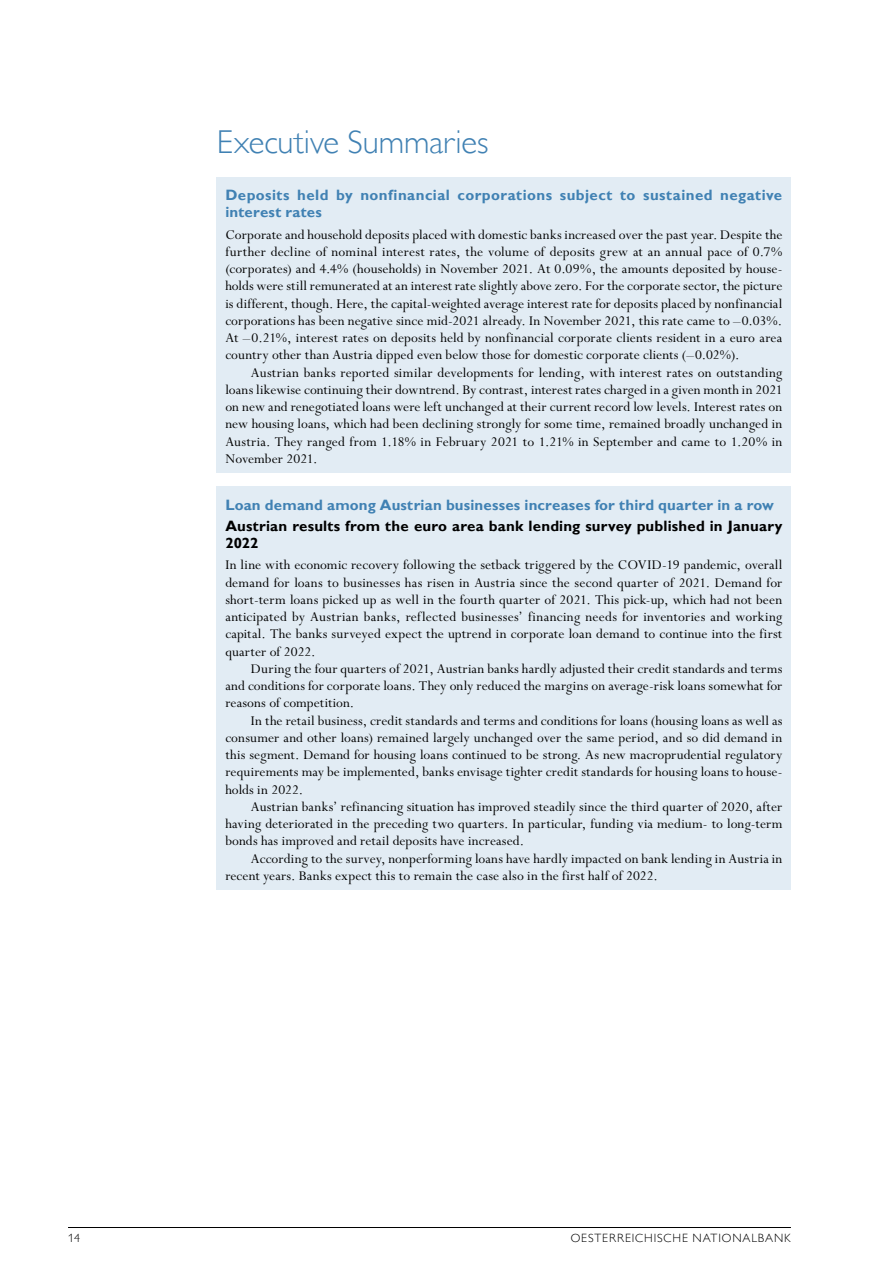
<style>
.page{position:relative;width:893px;height:1263px;background:#fff}
.page>*{position:absolute;margin:0;border:0;box-sizing:border-box;transform-origin:0 0}
.t1{font:300 33px "Gill Sans MT Pro";letter-spacing:-.005em;color:#4081b3}
.t2{font:15px/17.2px "Perpetua Std";letter-spacing:.005em;color:#000;text-align:justify}
.t3{font:700 15px/17px "Gill Sans MT Pro";letter-spacing:.02em;color:#4081b3}
.t4{font:700 15px/17px "Gill Sans MT Pro";letter-spacing:.01em;color:#000}
.t5{font:300 12px "Gill Sans MT Pro";letter-spacing:.075em;color:#000}
</style>
<div class="page">
<hr style="left:68px;top:1227px;width:723px;height:1px;background:#000">
<div style="left:217px;top:177px;width:574px;height:53px;background:#e2ecf4"></div>
<div style="left:217px;top:219px;width:574px;height:150px;background:#e2ecf4"></div>
<div style="left:217px;top:357px;width:574px;height:116px;background:#e2ecf4"></div>
<div style="left:217px;top:487px;width:574px;height:36px;background:#e2ecf4"></div>
<div style="left:217px;top:508px;width:574px;height:53px;background:#e2ecf4"></div>
<div style="left:217px;top:550px;width:574px;height:115px;background:#e2ecf4"></div>
<div style="left:217px;top:654px;width:574px;height:63px;background:#e2ecf4"></div>
<div style="left:217px;top:705px;width:574px;height:98px;background:#e2ecf4"></div>
<div style="left:217px;top:792px;width:574px;height:63px;background:#e2ecf4"></div>
<div style="left:217px;top:843px;width:574px;height:47px;background:#e2ecf4"></div>
<h1 class="t1" style="left:217px;top:122px;width:273px">Executive Summaries</h1>
<p class="t3" style="left:225px;top:186px;width:559px">Deposits held by nonfinancial corporations subject to sustained negative interest rates</p>
<p class="t2" style="left:225px;top:226px;width:559px">Corporate and household deposits placed with domestic banks increased over the past year. Despite the further decline of nominal interest rates, the volume of deposits grew at an annual pace of 0.7% (corporates) and 4.4% (households) in November 2021. At 0.09%, the amounts deposited by house&shy;holds were still remunerated at an interest rate slightly above zero. For the corporate sector, the picture is different, though. Here, the capital-weighted average interest rate for deposits placed by nonfinancial corporations has been negative since mid-2021 already. In November 2021, this rate came to –0.03%.<br>At –0.21%, interest rates on deposits held by nonfinancial corporate clients resident in a euro area country other than Austria dipped even below those for domestic corporate clients (–0.02%).</p>
<p class="t2" style="left:225px;top:364px;width:559px;text-indent:26px">Austrian banks reported similar developments for lending, with interest rates on outstanding loans likewise continuing their downtrend. By contrast, interest rates charged in a given month in 2021 on new and renegotiated loans were left unchanged at their current record low levels. Interest rates on new housing loans, which had been declining strongly for some time, remained broadly unchanged in Austria. They ranged from 1.18% in February 2021 to 1.21% in September and came to 1.20% in November 2021.</p>
<p class="t3" style="left:225px;top:496px;width:550px">Loan demand among Austrian businesses increases for third quarter in a row</p>
<p class="t4" style="left:225px;top:517px;width:559px">Austrian results from the euro area bank lending survey published in January<br>2022</p>
<p class="t2" style="left:225px;top:557px;width:559px">In line with economic recovery following the setback triggered by the COVID-19 pandemic, overall demand for loans to businesses has risen in Austria since the second quarter of 2021. Demand for short-term loans picked up as well in the fourth quarter of 2021. This pick-up, which had not been anticipated by Austrian banks, reflected businesses’ financing needs for inventories and working capital. The banks surveyed expect the uptrend in corporate loan demand to continue into the first quarter of 2022.</p>
<p class="t2" style="left:225px;top:660px;width:558px;text-indent:26px">During the four quarters of 2021, Austrian banks hardly adjusted their credit standards and terms and conditions for corporate loans. They only reduced the margins on average-risk loans somewhat for reasons of competition.</p>
<p class="t2" style="left:225px;top:712px;width:559px;text-indent:26px">In the retail business, credit standards and terms and conditions for loans (housing loans as well as consumer and other loans) remained largely unchanged over the same period, and so did demand in this segment. Demand for housing loans continued to be strong. As new macroprudential regulatory requirements may be implemented, banks envisage tighter credit standards for housing loans to house&shy;holds in 2022.</p>
<p class="t2" style="left:225px;top:798px;width:559px;text-indent:26px">Austrian banks’ refinancing situation has improved steadily since the third quarter of 2020, after having deteriorated in the preceding two quarters. In particular, funding via medium- to long-term bonds has improved and retail deposits have increased.</p>
<p class="t2" style="left:225px;top:850px;width:559px;text-indent:26px">According to the survey, nonperforming loans have hardly impacted on bank lending in Austria in recent years. Banks expect this to remain the case also in the first half of 2022.</p>
<p class="t5" style="left:68px;top:1231px;width:14px">14</p>
<p class="t5" style="left:571px;top:1231px;width:222px">OESTERREICHISCHE NATIONALBANK</p>
</div>
